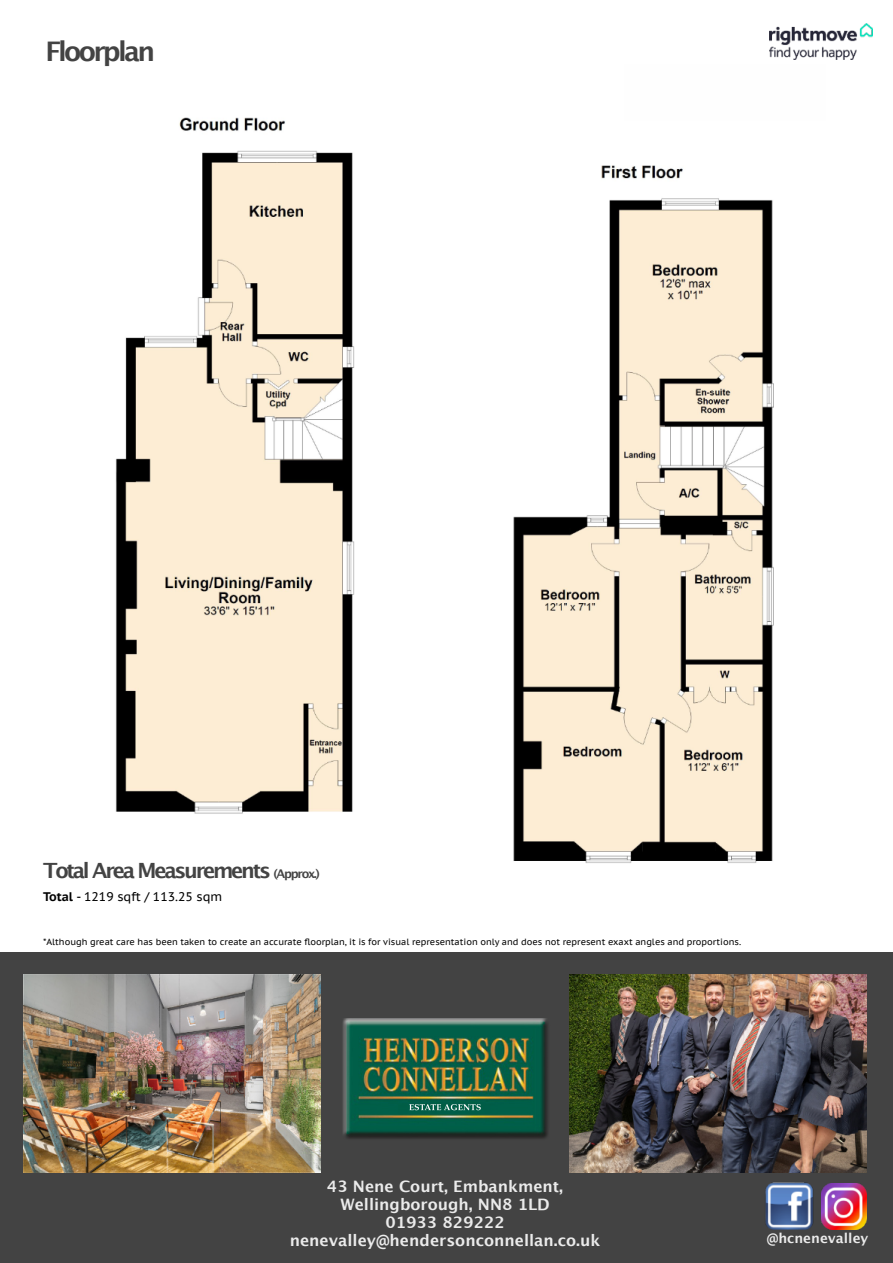
<style>
.page{position:relative;width:893px;height:1263px;background:#fff}
.page>*{position:absolute;margin:0;border:0;box-sizing:border-box;transform-origin:0 0}
.t1{font:700 27px "Lucida Grande";letter-spacing:-.1em;color:#434343}
.t2{font:700 21px "Lucida Grande";letter-spacing:-.105em;color:#434343}
.t3{font:700 15.75px/18px "Lucida Grande";color:#ebebeb;text-align:center}
.t4{font:700 13.5px "Lucida Grande";color:#ebebeb}
.t5{font:12.45px "PT Sans Caption";color:#000}
.t6{font:9px "PT Sans Caption";color:#000}
.s1{font-size:12px}
.s2{font-weight:700}
</style>
<div class="page">
<div style="left:0;top:952px;width:893px;height:311px;background:#434343"></div>
<img style="left:769px;top:24px;width:103px;height:35px">
<img style="left:343px;top:1018px;width:205px;height:121px">
<svg style="left:409px;top:1104px;width:72px;height:6px"></svg>
<img style="left:765px;top:1182px;width:49px;height:48px">
<img style="left:821px;top:1184px;width:46px;height:45px">
<img style="left:570px;top:975px;width:296px;height:198px">
<img style="left:24px;top:975px;width:297px;height:198px">
<img style="left:115px;top:117px;width:240px;height:697px">
<img style="left:513px;top:165px;width:261px;height:698px">
<h1 class="t1" style="left:45px;top:40px;width:111px">Floorplan</h1>
<h2 class="t2" style="left:43px;top:862px;width:278px">Total Area Measurements <span class="s1">(Approx.)</span></h2>
<h3 class="t5" style="left:43px;top:891px;width:181px"><span class="s2">Total</span> - 1219 sqft / 113.25 sqm</h3>
<p class="t6" style="left:43px;top:938px;width:700px">*Although great care has been taken to create an accurate floorplan, it is for visual representation only and does not represent exaxt angles and proportions.</p>
<h3 class="t3" style="left:290px;top:1178px;width:312px">43 Nene Court, Embankment,<br>Wellingborough, NN8 1LD<br>01933 829222 nenevalley@hendersonconnellan.co.uk</h3>
<h3 class="t4" style="left:767px;top:1233px;width:103px">@hcnenevalley</h3>
</div>
